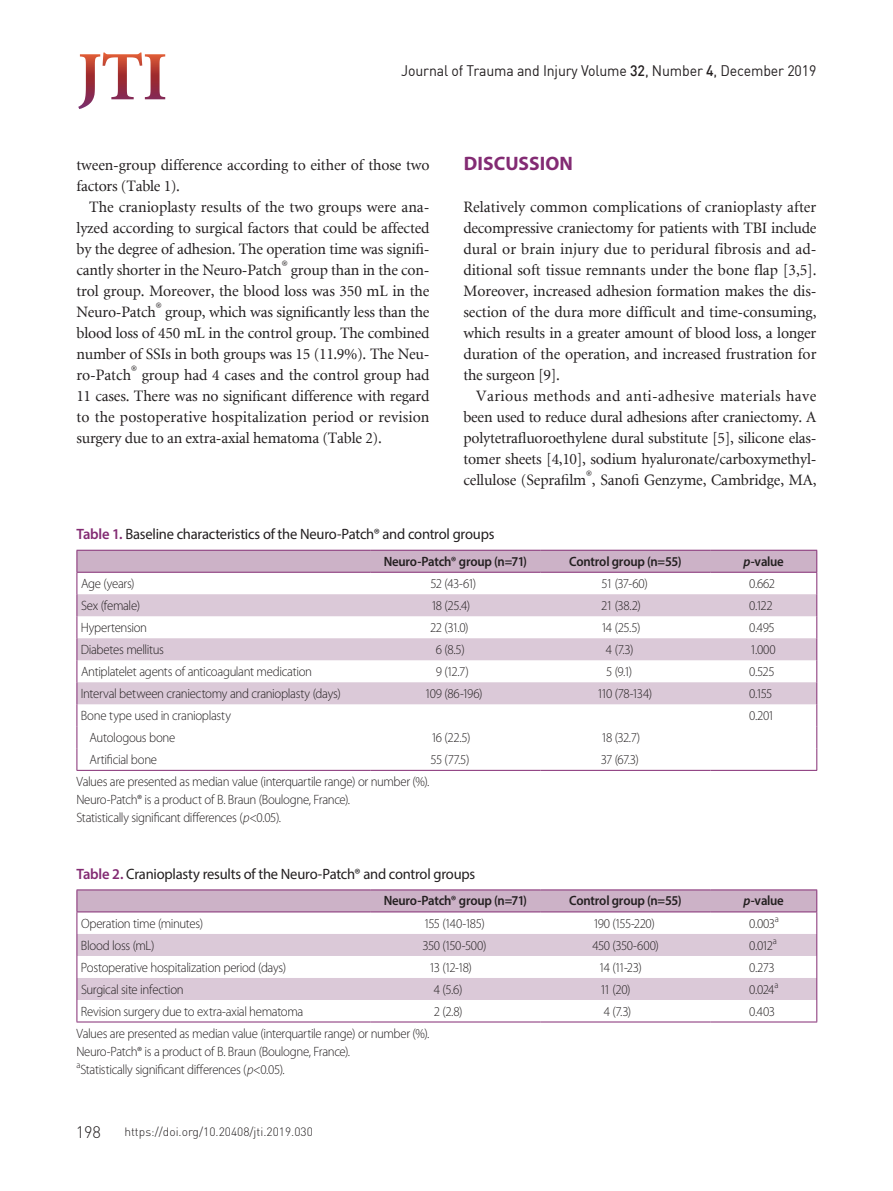
<style>
.page{position:relative;width:893px;height:1191px;background:#fff}
.page>*{position:absolute;margin:0;border:0;box-sizing:border-box;transform-origin:0 0}
.t1{font:700 19.5px "Myriad Pro";letter-spacing:.005em;color:#832b73}
.t2{font:300 16.5px "DIN Pro";color:#231f20}
.t3{font:15.75px/21px "Minion LT";letter-spacing:-.01em;color:#231f20;text-align:justify}
.t4{font:15px "Myriad Pro";letter-spacing:-.015em;color:#231f20}
.t5{font:15px "DIN";letter-spacing:-.01em;color:#231f20;scale:.94 1}
.t6{font:300 13.5px/18px "Myriad Pro";letter-spacing:-.025em;color:#231f20;scale:.95 1}
.t7{font:600 13.5px "Myriad Pro";letter-spacing:-.02em;color:#231f20;scale:.95 1}
.t8{font:300 13.5px "Myriad Pro";letter-spacing:-.085em;color:#231f20;scale:.95 1}
.t9{font:300 13.5px "Myriad Pro";letter-spacing:-.05em;color:#231f20;scale:.95 1}
.t10{font:300 12px "DIN Pro";color:#231f20}
.s1{font-weight:500}
.s2{font-weight:600;color:#832b73}
.s3{font-style:italic}
</style>
<div class="page">
<svg style="left:78px;top:53px;width:87px;height:56px"></svg>
<svg style="left:77px;top:550px;width:740px;height:220px"></svg>
<hr style="left:77px;top:770px;width:293px;height:1px;background:#832b73">
<hr style="left:370px;top:770px;width:170px;height:1px;background:#832b73">
<hr style="left:540px;top:770px;width:170px;height:1px;background:#832b73">
<hr style="left:710px;top:770px;width:107px;height:1px;background:#832b73">
<hr style="left:77px;top:889px;width:293px;height:1px;background:#832b73">
<hr style="left:370px;top:889px;width:170px;height:1px;background:#832b73">
<hr style="left:540px;top:889px;width:170px;height:1px;background:#832b73">
<hr style="left:710px;top:889px;width:107px;height:1px;background:#832b73">
<svg style="left:77px;top:890px;width:740px;height:131px"></svg>
<hr style="left:77px;top:1021px;width:293px;height:1px;background:#832b73">
<hr style="left:370px;top:1021px;width:170px;height:1px;background:#832b73">
<hr style="left:540px;top:1021px;width:170px;height:1px;background:#832b73">
<hr style="left:710px;top:1021px;width:107px;height:1px;background:#832b73">
<p class="t5" style="left:401px;top:61px;width:443px">Journal of Trauma and Injury Volume <span class="s1">32</span>, Number <span class="s1">4</span>, December 2019</p>
<p class="t1" style="left:464px;top:150px;width:111px">DISCUSSION</p>
<p class="t3" style="left:463px;top:197px;width:355px">Relatively common complications of cranioplasty after decompressive craniectomy for patients with TBI include dural or brain injury due to peridural fibrosis and ad&shy;ditional soft tissue remnants under the bone flap [3,5].<br>Moreover, increased adhesion formation makes the dis&shy;section of the dura more difficult and time-consuming, which results in a greater amount of blood loss, a longer duration of the operation, and increased frustration for the surgeon [9].</p>
<p class="t3" style="left:463px;top:386px;width:355px;text-indent:13px">Various methods and anti-adhesive materials have been used to reduce dural adhesions after craniectomy. A polytetrafluoroethylene dural substitute [5], silicone elas&shy;tomer sheets [4,10], sodium hyaluronate/carboxymethyl&shy;cellulose (Seprafilm<sup>®</sup>, Sanofi Genzyme, Cambridge, MA,</p>
<p class="t4" style="left:77px;top:524px;width:419px"><span class="s2">Table 1.</span> Baseline characteristics of the Neuro-Patch® and control groups</p>
<p class="t7" style="left:384px;top:552px;width:152px">Neuro-Patch® group (n=71)</p>
<p class="t7" style="left:569px;top:552px;width:120px">Control group (n=55)</p>
<p class="t7" style="left:744px;top:552px;width:44px"><span class="s3">p</span>-value</p>
<p class="t6" style="left:81px;top:574px;width:58px">Age (years)</p>
<p class="t6" style="left:430px;top:574px;width:50px">52 (43-61)</p>
<p class="t6" style="left:601px;top:574px;width:50px">51 (37-60)</p>
<p class="t6" style="left:749px;top:574px;width:29px">0.662</p>
<p class="t6" style="left:81px;top:596px;width:64px">Sex (female)</p>
<p class="t6" style="left:431px;top:596px;width:43px">18 (25.4)</p>
<p class="t6" style="left:601px;top:596px;width:43px">21 (38.2)</p>
<p class="t6" style="left:749px;top:596px;width:26px">0.122</p>
<p class="t6" style="left:81px;top:618px;width:71px">Hypertension</p>
<p class="t6" style="left:430px;top:618px;width:42px">22 (31.0)</p>
<p class="t6" style="left:601px;top:618px;width:43px">14 (25.5)</p>
<p class="t6" style="left:749px;top:618px;width:29px">0.495</p>
<p class="t6" style="left:81px;top:640px;width:89px">Diabetes mellitus</p>
<p class="t6" style="left:436px;top:640px;width:32px">6 (8.5)</p>
<p class="t6" style="left:606px;top:640px;width:30px">4 (7.3)</p>
<p class="t6" style="left:750px;top:640px;width:28px">1.000</p>
<p class="t6" style="left:81px;top:662px;width:245px">Antiplatelet agents of anticoagulant medication</p>
<p class="t6" style="left:436px;top:662px;width:36px">9 (12.7)</p>
<p class="t6" style="left:606px;top:662px;width:29px">5 (9.1)</p>
<p class="t6" style="left:749px;top:662px;width:29px">0.525</p>
<p class="t6" style="left:81px;top:684px;width:275px">Interval between craniectomy and cranioplasty (days)</p>
<p class="t6" style="left:425px;top:684px;width:62px">109 (86-196)</p>
<p class="t6" style="left:597px;top:684px;width:59px">110 (78-134)</p>
<p class="t6" style="left:749px;top:684px;width:26px">0.155</p>
<p class="t6" style="left:81px;top:706px;width:160px">Bone type used in cranioplasty</p>
<p class="t6" style="left:749px;top:706px;width:28px">0.201</p>
<p class="t6" style="left:90px;top:728px;width:92px">Autologous bone</p>
<p class="t6" style="left:431px;top:728px;width:43px">16 (22.5)</p>
<p class="t6" style="left:601px;top:728px;width:43px">18 (32.7)</p>
<p class="t6" style="left:90px;top:750px;width:73px">Artificial bone</p>
<p class="t6" style="left:431px;top:750px;width:42px">55 (77.5)</p>
<p class="t6" style="left:601px;top:750px;width:42px">37 (67.3)</p>
<p class="t6" style="left:76px;top:773px;width:373px">Values are presented as median value (interquartile range) or number (%).<br>Neuro-Patch® is a product of B. Braun (Boulogne, France).<br>Statistically significant differences (<span class="s3">p</span>&lt;0.05).</p>
<p class="t3" style="left:76px;top:155px;width:355px">tween-group difference according to either of those two factors (Table 1).</p>
<p class="t3" style="left:76px;top:197px;width:355px;text-indent:13px">The cranioplasty results of the two groups were ana&shy;lyzed according to surgical factors that could be affected by the degree of adhesion. The operation time was signifi&shy;cantly shorter in the Neuro-Patch<sup>®</sup> group than in the con&shy;trol group. Moreover, the blood loss was 350 mL in the Neuro-Patch<sup>®</sup> group, which was significantly less than the blood loss of 450 mL in the control group. The combined number of SSIs in both groups was 15 (11.9%). The Neu&shy;ro-Patch<sup>®</sup> group had 4 cases and the control group had 11 cases. There was no significant difference with regard to the postoperative hospitalization period or revision surgery due to an extra-axial hematoma (Table 2).</p>
<p class="t4" style="left:77px;top:864px;width:400px"><span class="s2">Table 2.</span> Cranioplasty results of the Neuro-Patch® and control groups</p>
<p class="t7" style="left:384px;top:892px;width:152px">Neuro-Patch® group (n=71)</p>
<p class="t7" style="left:569px;top:892px;width:120px">Control group (n=55)</p>
<p class="t7" style="left:744px;top:892px;width:44px"><span class="s3">p</span>-value</p>
<p class="t6" style="left:81px;top:914px;width:130px">Operation time (minutes)</p>
<p class="t8" style="left:424px;top:915px;width:66px">155 (140-185)</p>
<p class="t9" style="left:593px;top:915px;width:67px">190 (155-220)</p>
<p class="t6" style="left:749px;top:914px;width:33px">0.003<sup>a</sup></p>
<p class="t6" style="left:81px;top:936px;width:79px">Blood loss (mL)</p>
<p class="t6" style="left:422px;top:936px;width:69px">350 (150-500)</p>
<p class="t6" style="left:592px;top:936px;width:72px">450 (350-600)</p>
<p class="t6" style="left:749px;top:936px;width:31px">0.012<sup>a</sup></p>
<p class="t6" style="left:81px;top:958px;width:217px">Postoperative hospitalization period (days)</p>
<p class="t6" style="left:429px;top:958px;width:46px">13 (12-18)</p>
<p class="t6" style="left:599px;top:958px;width:47px">14 (11-23)</p>
<p class="t6" style="left:749px;top:958px;width:29px">0.273</p>
<p class="t6" style="left:81px;top:980px;width:110px">Surgical site infection</p>
<p class="t6" style="left:434px;top:980px;width:32px">4 (5.6)</p>
<p class="t6" style="left:600px;top:980px;width:33px">11 (20)</p>
<p class="t6" style="left:749px;top:980px;width:32px">0.024<sup>a</sup></p>
<p class="t6" style="left:81px;top:1002px;width:236px">Revision surgery due to extra-axial hematoma</p>
<p class="t6" style="left:434px;top:1002px;width:32px">2 (2.8)</p>
<p class="t6" style="left:604px;top:1002px;width:30px">4 (7.3)</p>
<p class="t6" style="left:749px;top:1002px;width:29px">0.403</p>
<p class="t6" style="left:76px;top:1024px;width:373px">Values are presented as median value (interquartile range) or number (%).<br>Neuro-Patch® is a product of B. Braun (Boulogne, France).<br><sup>a</sup>Statistically significant differences (<span class="s3">p</span>&lt;0.05).</p>
<p class="t2" style="left:76px;top:1120px;width:27px">198</p>
<p class="t10" style="left:124px;top:1123px;width:190px">https://doi.org/10.20408/jti.2019.030</p>
</div>
